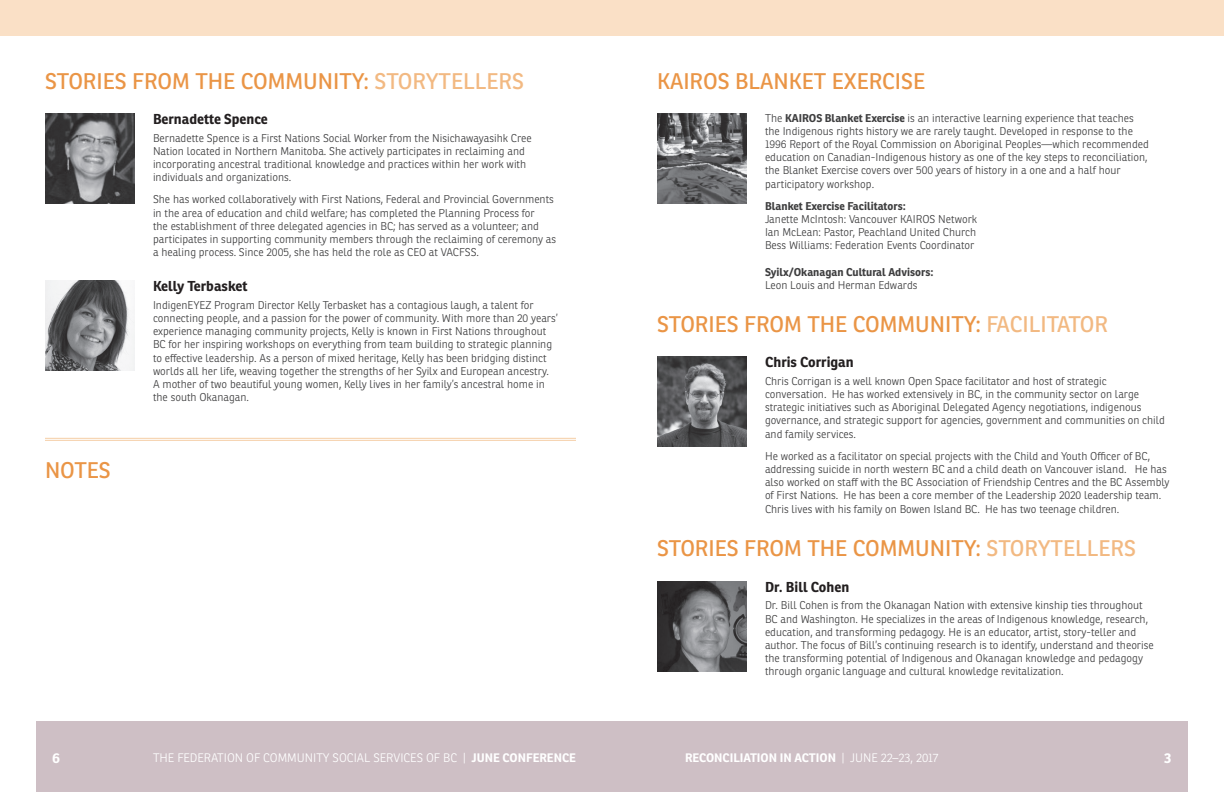
<style>
.page{position:relative;width:1224px;height:792px;background:#fff}
.page>*{position:absolute;margin:0;border:0;box-sizing:border-box;transform-origin:0 0}
.Orange_caps_header{font:22px "Ronnia Basic Rg";color:#ea9546}
.Sessions_-_header{font:700 14px "Ronnia";color:#231f20}
.t1{font:700 14px "Ronnia";color:#fff}
.t2{font:300 12px "Ronnia Basic";color:#fff}
.t3{font:700 12px "Ronnia";color:#fff}
.Body{font:300 11px/13.2px "Ronnia Basic";color:#3e3e3f}
.Body-2{font:700 11px "Ronnia";color:#3e3e3f}
.s1{color:#f2b982}
.s2{font-family:"Ronnia";font-weight:700}
.s3{font-family:"Ronnia Basic";font-weight:300}
</style>
<div class="page">
<div style="left:0;top:0;width:733px;height:36px;background:#fae0c6"></div>
<div style="left:720px;top:0;width:504px;height:36px;background:#fae0c6"></div>
<div style="left:36px;top:721px;width:1152px;height:71px;background:#cebfc5"></div>
<img style="left:657px;top:356px;width:90px;height:90px">
<img style="left:657px;top:581px;width:90px;height:90px">
<img style="left:45px;top:113px;width:90px;height:90px">
<img style="left:45px;top:280px;width:90px;height:90px">
<img style="left:657px;top:113px;width:90px;height:90px">
<hr style="left:45px;top:438px;width:531px;height:1px;background:#e4801b">
<hr style="left:45px;top:440px;width:531px;height:1px;background:#e4801b">
<p class="Orange_caps_header" style="left:45px;top:67px;width:481px">STORIES FROM THE COMMUNITY: <span class="s1">STORYTELLERS</span></p>
<p class="Orange_caps_header" style="left:45px;top:457px;width:67px">NOTES</p>
<p class="Sessions_-_header" style="left:153px;top:110px;width:116px">Bernadette Spence</p>
<p class="Body" style="left:153px;top:131px;width:380px">Bernadette Spence is a First Nations Social Worker from the Nisichawayasihk Cree Nation located in Northern Manitoba. She actively participates in reclaiming and incorporating ancestral traditional knowledge and practices within her work with individuals and organizations.</p>
<p class="Body" style="left:153px;top:193px;width:405px">She has worked collaboratively with First Nations, Federal and Provincial Governments in the area of education and child welfare; has completed the Planning Process for<br>the establishment of three delegated agencies in BC; has served as a volunteer; and participates in supporting community members through the reclaiming of ceremony as a healing process. Since 2005, she has held the role as CEO at VACFSS.</p>
<p class="Sessions_-_header" style="left:153px;top:277px;width:96px">Kelly Terbasket</p>
<p class="Body" style="left:153px;top:298px;width:406px">IndigenEYEZ Program Director Kelly Terbasket has a contagious laugh, a talent for connecting people, and a passion for the power of community. With more than 20 years’ experience managing community projects, Kelly is known in First Nations throughout BC for her inspiring workshops on everything from team building to strategic planning to effective leadership. As a person of mixed heritage, Kelly has been bridging distinct worlds all her life, weaving together the strengths of her Syilx and European ancestry.<br>A mother of two beautiful young women, Kelly lives in her family’s ancestral home in the south Okanagan.</p>
<p class="Orange_caps_header" style="left:657px;top:67px;width:270px">KAIROS BLANKET EXERCISE</p>
<p class="Body" style="left:765px;top:111px;width:385px">The <span class="s2">KAIROS Blanket Exercise</span> is an interactive learning experience that teaches the Indigenous rights history we are rarely taught. Developed in response to the 1996 Report of the Royal Commission on Aboriginal Peoples—which recommended education on Canadian-Indigenous history as one of the key steps to reconciliation, the Blanket Exercise covers over 500 years of history in a one and a half hour participatory workshop.</p>
<p class="Body-2" style="left:765px;top:199px;width:142px">Blanket Exercise Facilitators:</p>
<p class="Body" style="left:765px;top:212px;width:214px">Janette McIntosh: Vancouver KAIROS Network</p>
<p class="Body" style="left:765px;top:226px;width:213px">Ian McLean: Pastor, Peachland United Church</p>
<p class="Body" style="left:765px;top:239px;width:211px">Bess Williams: Federation Events Coordinator</p>
<p class="Body-2" style="left:765px;top:265px;width:170px">Syilx/Okanagan Cultural Advisors:</p>
<p class="Body" style="left:765px;top:278px;width:154px">Leon Louis and Herman Edwards</p>
<p class="Orange_caps_header" style="left:657px;top:310px;width:453px">STORIES FROM THE COMMUNITY: <span class="s1">FACILITATOR</span></p>
<p class="Sessions_-_header" style="left:765px;top:353px;width:90px">Chris Corrigan</p>
<p class="Body" style="left:765px;top:374px;width:402px">Chris Corrigan is a well known Open Space facilitator and host of strategic conversation. He has worked extensively in BC, in the community sector on large strategic initiatives such as Aboriginal Delegated Agency negotiations, indigenous governance, and strategic support for agencies, government and communities on child and family services.</p>
<p class="Body" style="left:765px;top:449px;width:406px">He worked as a facilitator on special projects with the Child and Youth Officer of BC, addressing suicide in north western BC and a child death on Vancouver island. He has also worked on staff with the BC Association of Friendship Centres and the BC Assembly of First Nations. He has been a core member of the Leadership 2020 leadership team.<br>Chris lives with his family on Bowen Island BC. He has two teenage children.</p>
<p class="Orange_caps_header" style="left:657px;top:534px;width:481px">STORIES FROM THE COMMUNITY: <span class="s1">STORYTELLERS</span></p>
<p class="Sessions_-_header" style="left:765px;top:578px;width:86px">Dr. Bill Cohen</p>
<p class="Body" style="left:765px;top:599px;width:390px">Dr. Bill Cohen is from the Okanagan Nation with extensive kinship ties throughout BC and Washington. He specializes in the areas of Indigenous knowledge, research, education, and transforming pedagogy. He is an educator, artist, story-teller and author. The focus of Bill’s continuing research is to identify, understand and theorise the transforming potential of Indigenous and Okanagan knowledge and pedagogy through organic language and cultural knowledge revitalization.</p>
<p class="t2" style="left:153px;top:750px;width:424px">THE FEDERATION OF COMMUNITY SOCIAL SERVICES OF BC | <span class="s2">JUNE CONFERENCE</span></p>
<p class="t3" style="left:685px;top:750px;width:255px">RECONCILIATION IN ACTION <span class="s3">| JUNE 22–23, 2017</span></p>
<p class="t1" style="left:52px;top:749px;width:10px">6</p>
<p class="t1" style="left:1164px;top:749px;width:9px">3</p>
</div>
